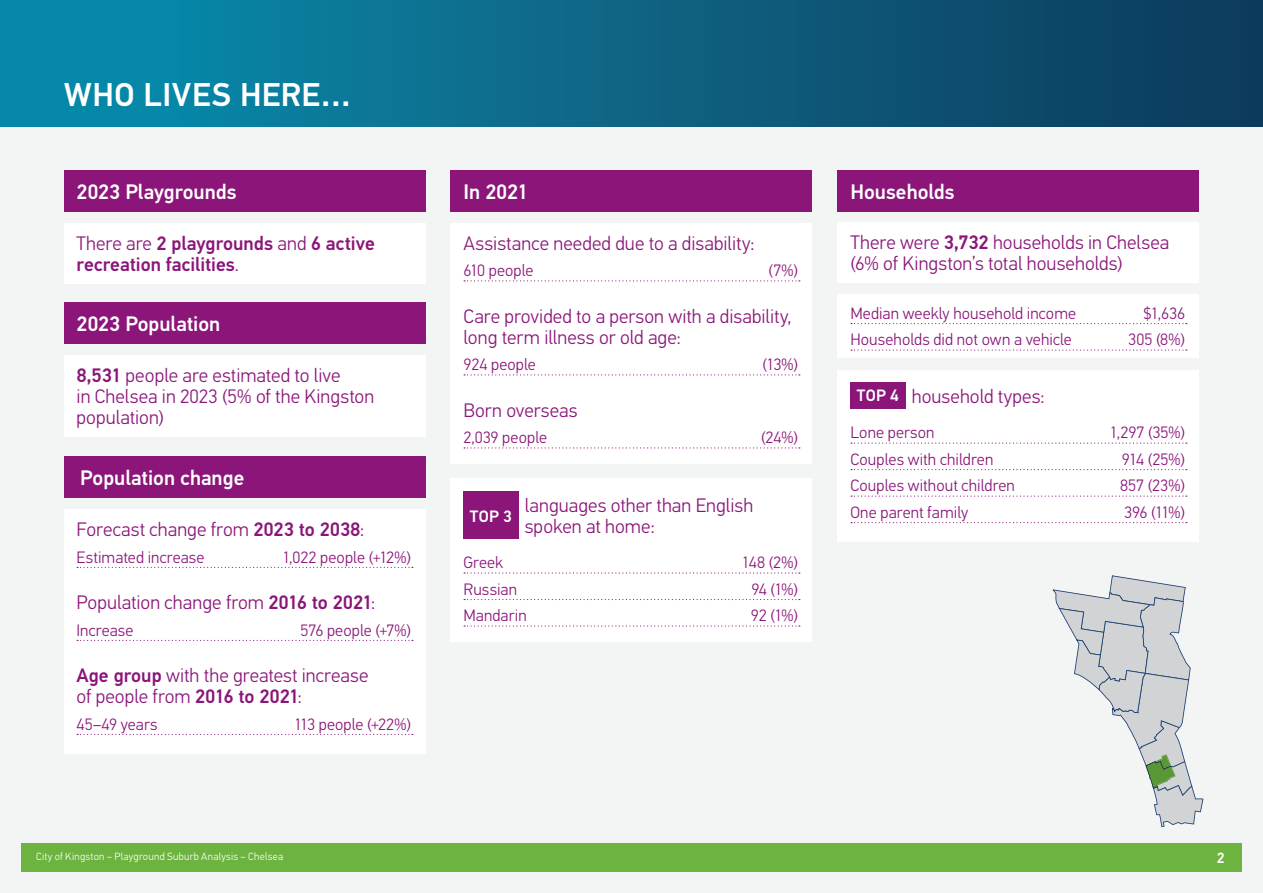
<style>
.page{position:relative;width:1263px;height:893px;background:#fff}
.page>*{position:absolute;margin:0;border:0;box-sizing:border-box;transform-origin:0 0}
.t1{font:500 33px "PF Din Text Pro";letter-spacing:.015em;color:#fff}
.t2{font:500 21px "PF Din Text Pro";letter-spacing:-.005em;color:#fff}
.t3{font:300 19.5px/21px "PF Din Text Pro";color:#8b1579}
.t4{font:500 19.5px/21px "PF Din Text Pro";color:#8b1579}
.t5{font:300 16.5px "PF Din Text Pro";letter-spacing:.005em;color:#8b1579}
.t6{font:500 16.5px "PF Din Text Pro";color:#fff}
.t7{font:500 15px "PF Din Text Pro";color:#fff}
.t8{font:300 10.5px "PF Din Text Pro";letter-spacing:.025em;color:#fff}
.s1{font-weight:300}
.s2{font-weight:500}
.s3{font-weight:500;font-size:16.5px;color:#fff}
</style>
<div class="page">
<div style="left:0;top:0;width:1263px;height:128px;background:linear-gradient(to right,#088faf,#0f395a)"></div>
<div style="left:0;top:128px;width:1263px;height:765px;background:#f3f4f4"></div>
<svg style="left:1052px;top:575px;width:151px;height:252px"></svg>
<div style="left:64px;top:170px;width:361px;height:41px;background:#8b1579"></div>
<div style="left:64px;top:303px;width:361px;height:41px;background:#8b1579"></div>
<div style="left:64px;top:457px;width:361px;height:41px;background:#8b1579"></div>
<div style="left:451px;top:170px;width:361px;height:41px;background:#8b1579"></div>
<div style="left:838px;top:170px;width:361px;height:41px;background:#8b1579"></div>
<div style="left:64px;top:223px;width:361px;height:60px;background:#fff"></div>
<div style="left:64px;top:356px;width:361px;height:81px;background:#fff"></div>
<div style="left:64px;top:510px;width:361px;height:244px;background:#fff"></div>
<svg style="left:77px;top:567px;width:336px;height:1px"></svg>
<svg style="left:77px;top:640px;width:336px;height:1px"></svg>
<svg style="left:77px;top:734px;width:336px;height:1px"></svg>
<div style="left:451px;top:223px;width:361px;height:241px;background:#fff"></div>
<svg style="left:464px;top:280px;width:336px;height:1px"></svg>
<svg style="left:464px;top:374px;width:336px;height:1px"></svg>
<svg style="left:464px;top:447px;width:336px;height:1px"></svg>
<div style="left:451px;top:479px;width:361px;height:163px;background:#fff"></div>
<svg style="left:464px;top:572px;width:336px;height:2px"></svg>
<svg style="left:464px;top:599px;width:336px;height:1px"></svg>
<svg style="left:464px;top:625px;width:336px;height:2px"></svg>
<div style="left:463px;top:492px;width:56px;height:47px;background:#8b1579"></div>
<div style="left:838px;top:222px;width:361px;height:60px;background:#fff"></div>
<div style="left:838px;top:294px;width:361px;height:64px;background:#fff"></div>
<svg style="left:851px;top:323px;width:336px;height:1px"></svg>
<svg style="left:851px;top:349px;width:336px;height:2px"></svg>
<div style="left:838px;top:370px;width:361px;height:172px;background:#fff"></div>
<svg style="left:851px;top:443px;width:336px;height:1px"></svg>
<svg style="left:851px;top:469px;width:336px;height:1px"></svg>
<svg style="left:851px;top:496px;width:336px;height:1px"></svg>
<svg style="left:851px;top:522px;width:336px;height:1px"></svg>
<div style="left:850px;top:383px;width:56px;height:26px;background:#8b1579"></div>
<div style="left:21px;top:843px;width:1221px;height:29px;background:#6cb33f"></div>
<h1 class="t1" style="left:64px;top:75px;width:289px">WHO LIVES HERE…</h1>
<p class="t2" style="left:77px;top:179px;width:161px">2023 Playgrounds</p>
<p class="t4" style="left:77px;top:233px;width:300px"><span class="s1">There are</span> 2 playgrounds <span class="s1">and</span> 6 active recreation facilities<span class="s1">.</span></p>
<p class="t2" style="left:77px;top:311px;width:145px">2023 Population</p>
<p class="t3" style="left:77px;top:365px;width:299px"><span class="s2">8,531</span> people are estimated to live<br>in Chelsea in 2023 (5% of the Kingston population)</p>
<p class="t2" style="left:80px;top:465px;width:166px">Population change</p>
<p class="t3" style="left:77px;top:519px;width:289px">Forecast change from <span class="s2">2023 to 2038</span>:</p>
<p class="t5" style="left:77px;top:547px;width:130px">Estimated increase</p>
<p class="t5" style="left:282px;top:547px;width:130px">1,022 people (+12%)</p>
<p class="t3" style="left:77px;top:592px;width:300px">Population change from <span class="s2">2016 to 2021</span>:</p>
<p class="t5" style="left:77px;top:620px;width:59px">Increase</p>
<p class="t5" style="left:301px;top:620px;width:112px">576 people (+7%)</p>
<p class="t3" style="left:77px;top:665px;width:293px"><span class="s2">Age group</span> with the greatest increase of people from <span class="s2">2016 to 2021</span>:</p>
<p class="t5" style="left:77px;top:714px;width:82px">45–49 years</p>
<p class="t5" style="left:294px;top:714px;width:118px">113 people (+22%)</p>
<p class="t2" style="left:463px;top:179px;width:66px">In 2021</p>
<p class="t2" style="left:850px;top:179px;width:106px">Households</p>
<p class="t3" style="left:463px;top:233px;width:292px">Assistance needed due to a disability:</p>
<p class="t5" style="left:463px;top:261px;width:72px">610 people</p>
<p class="t5" style="left:768px;top:261px;width:31px">(7%)</p>
<p class="t3" style="left:463px;top:306px;width:330px">Care provided to a person with a disability, long term illness or old age:</p>
<p class="t5" style="left:463px;top:355px;width:74px">924 people</p>
<p class="t5" style="left:762px;top:355px;width:37px">(13%)</p>
<p class="t3" style="left:463px;top:400px;width:116px">Born overseas</p>
<p class="t5" style="left:463px;top:428px;width:85px">2,039 people</p>
<p class="t5" style="left:761px;top:428px;width:38px">(24%)</p>
<p class="t6" style="left:470px;top:506px;width:44px">TOP 3</p>
<p class="t3" style="left:525px;top:495px;width:230px">languages other than English spoken at home:</p>
<p class="t5" style="left:463px;top:553px;width:41px">Greek</p>
<p class="t5" style="left:742px;top:553px;width:58px">148 (2%)</p>
<p class="t5" style="left:463px;top:580px;width:55px">Russian</p>
<p class="t5" style="left:751px;top:580px;width:48px">94 (1%)</p>
<p class="t5" style="left:463px;top:606px;width:65px">Mandarin</p>
<p class="t5" style="left:751px;top:606px;width:49px">92 (1%)</p>
<p class="t3" style="left:850px;top:232px;width:320px">There were <span class="s2">3,732</span> households in Chelsea (6% of Kingston’s total households)</p>
<p class="t5" style="left:850px;top:304px;width:227px">Median weekly household income</p>
<p class="t5" style="left:1143px;top:304px;width:43px">$1,636</p>
<p class="t5" style="left:850px;top:330px;width:223px">Households did not own a vehicle</p>
<p class="t5" style="left:1128px;top:330px;width:58px">305 (8%)</p>
<p class="t3" style="left:857px;top:386px;width:189px"><span class="s3">TOP 4</span> household types:</p>
<p class="t5" style="left:850px;top:423px;width:86px">Lone person</p>
<p class="t5" style="left:1110px;top:423px;width:77px">1,297 (35%)</p>
<p class="t5" style="left:850px;top:450px;width:144px">Couples with children</p>
<p class="t5" style="left:1122px;top:450px;width:65px">914 (25%)</p>
<p class="t5" style="left:850px;top:476px;width:166px">Couples without children</p>
<p class="t5" style="left:1120px;top:476px;width:66px">857 (23%)</p>
<p class="t5" style="left:850px;top:503px;width:119px">One parent family</p>
<p class="t5" style="left:1124px;top:503px;width:62px">396 (11%)</p>
<p class="t8" style="left:36px;top:850px;width:249px">City of Kingston – Playground Suburb Analysis – Chelsea</p>
<p class="t7" style="left:1217px;top:849px;width:9px">2</p>
</div>
